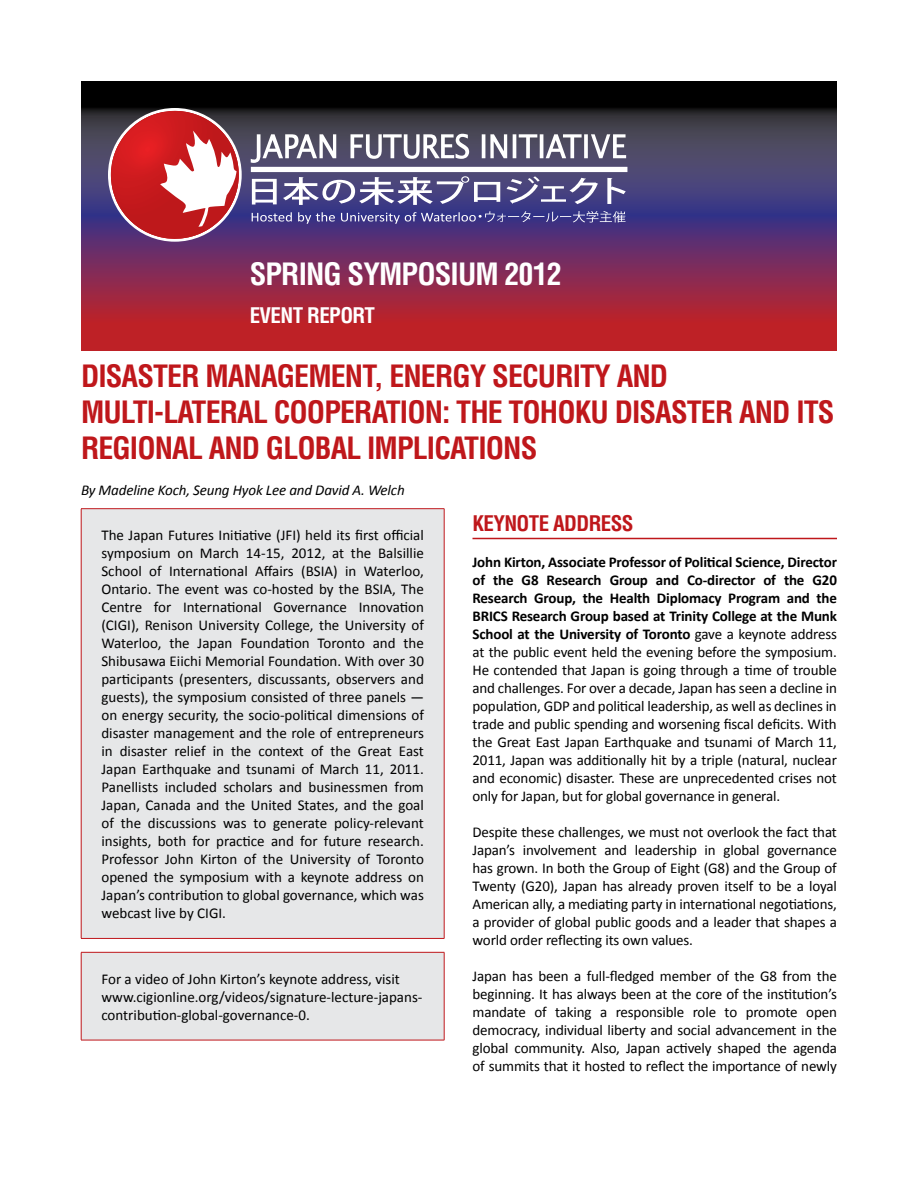
<style>
.page{position:relative;width:918px;height:1188px;background:#fff}
.page>*{position:absolute;margin:0;border:0;box-sizing:border-box;transform-origin:0 0}
.t1{font:700 condensed 30px/36px "Helvetica LT Std";letter-spacing:-.03em;color:#bf171b}
.t2{font:700 condensed 30px "Helvetica LT Std";letter-spacing:-.03em;color:#fff}
.t3{font:700 condensed 21px "Helvetica LT Std";letter-spacing:-.03em;color:#bf171b}
.t4{font:700 condensed 21px "Helvetica LT Std";letter-spacing:-.03em;color:#fff}
.t5{font:15px/18px "Calibri";letter-spacing:-.01em;color:#000;text-align:justify}
.t6{font:italic 15px "Calibri";letter-spacing:-.01em;color:#000}
.s1{font-weight:700}
</style>
<div class="page">
<div style="left:81px;top:509px;width:363px;height:429px;background:#e6e7e8"></div>
<hr style="left:81px;top:508px;width:363px;height:1px;background:#bf171b">
<hr style="left:81px;top:509px;width:1px;height:429px;background:#bf171b">
<hr style="left:444px;top:509px;width:1px;height:429px;background:#bf171b">
<hr style="left:81px;top:938px;width:363px;height:1px;background:#bf171b">
<div style="left:81px;top:952px;width:363px;height:88px;background:#e6e7e8"></div>
<hr style="left:81px;top:952px;width:363px;height:1px;background:#bf171b">
<hr style="left:81px;top:952px;width:1px;height:88px;background:#bf171b">
<hr style="left:444px;top:952px;width:1px;height:88px;background:#bf171b">
<hr style="left:81px;top:1040px;width:363px;height:1px;background:#bf171b">
<hr style="left:472px;top:538px;width:365px;height:1px;background:#bf171b">
<svg style="left:81px;top:81px;width:756px;height:270px;background:#692744"></svg>
<svg style="left:108px;top:108px;width:134px;height:134px"></svg>
<svg style="left:251px;top:134px;width:376px;height:90px"></svg>
<h1 class="t2" style="left:250px;top:255px;width:314px">SPRING SYMPOSIUM 2012</h1>
<h2 class="t4" style="left:250px;top:303px;width:127px">EVENT REPORT</h2>
<h1 class="t1" style="left:81px;top:358px;width:755px">DISASTER MANAGEMENT, ENERGY SECURITY AND<br>MULTI-LATERAL COOPERATION: THE TOHOKU DISASTER AND ITS<br>REGIONAL AND GLOBAL IMPLICATIONS</h1>
<p class="t6" style="left:81px;top:480px;width:325px">By Madeline Koch, Seung Hyok Lee and David A. Welch</p>
<p class="t5" style="left:101px;top:526px;width:324px">The Japan Futures Initiative (JFI) held its first official symposium on March 14-15, 2012, at the Balsillie School of International Affairs (BSIA) in Waterloo, Ontario. The event was co-hosted by the BSIA, The Centre for International Governance Innovation (CIGI), Renison University College, the University of Waterloo, the Japan Foundation Toronto and the Shibusawa Eiichi Memorial Foundation. With over 30 participants (presenters, discussants, observers and guests), the symposium consisted of three panels — on energy security, the socio-political dimensions of disaster management and the role of entrepreneurs in disaster relief in the context of the Great East Japan Earthquake and tsunami of March 11, 2011.<br>Panellists included scholars and businessmen from Japan, Canada and the United States, and the goal of the discussions was to generate policy-relevant insights, both for practice and for future research.<br>Professor John Kirton of the University of Toronto opened the symposium with a keynote address on Japan’s contribution to global governance, which was webcast live by CIGI.</p>
<h2 class="t3" style="left:472px;top:510px;width:162px">KEYNOTE ADD RESS</h2>
<p class="t5" style="left:472px;top:553px;width:366px"><span class="s1">John Kirton, Associate Professor of Political Science, Director of the G8 Research Group and Co-director of the G20<br>Research Group, the Health Diplomacy Program and the BRICS Research Group based at Trinity College at the Munk School at the University of Toronto</span> gave a keynote address at the public event held the evening before the symposium.<br>He contended that Japan is going through a time of trouble and challenges. For over a decade, Japan has seen a decline in population, GDP and political leadership, as well as declines in trade and public spending and worsening fiscal deficits. With the Great East Japan Earthquake and tsunami of March 11, 2011, Japan was additionally hit by a triple (natural, nuclear and economic) disaster. These are unprecedented crises not only for Japan, but for global governance in general.</p>
<p class="t5" style="left:472px;top:823px;width:366px">Despite these challenges, we must not overlook the fact that Japan’s involvement and leadership in global governance has grown. In both the Group of Eight (G8) and the Group of Twenty (G20), Japan has already proven itself to be a loyal American ally, a mediating party in international negotiations, a provider of global public goods and a leader that shapes a world order reflecting its own values.</p>
<p class="t5" style="left:472px;top:967px;width:366px">Japan has been a full-fledged member of the G8 from the beginning. It has always been at the core of the institution’s mandate of taking a responsible role to promote open democracy, individual liberty and social advancement in the global community. Also, Japan actively shaped the agenda of summits that it hosted to reflect the importance of newly</p>
<p class="t5" style="left:101px;top:970px;width:323px;text-align:left">For a video of John Kirton’s keynote address, visit www.cigionline.org/videos/signature-lecture-japans&shy;contribution-global-governance-0.</p>
</div>
